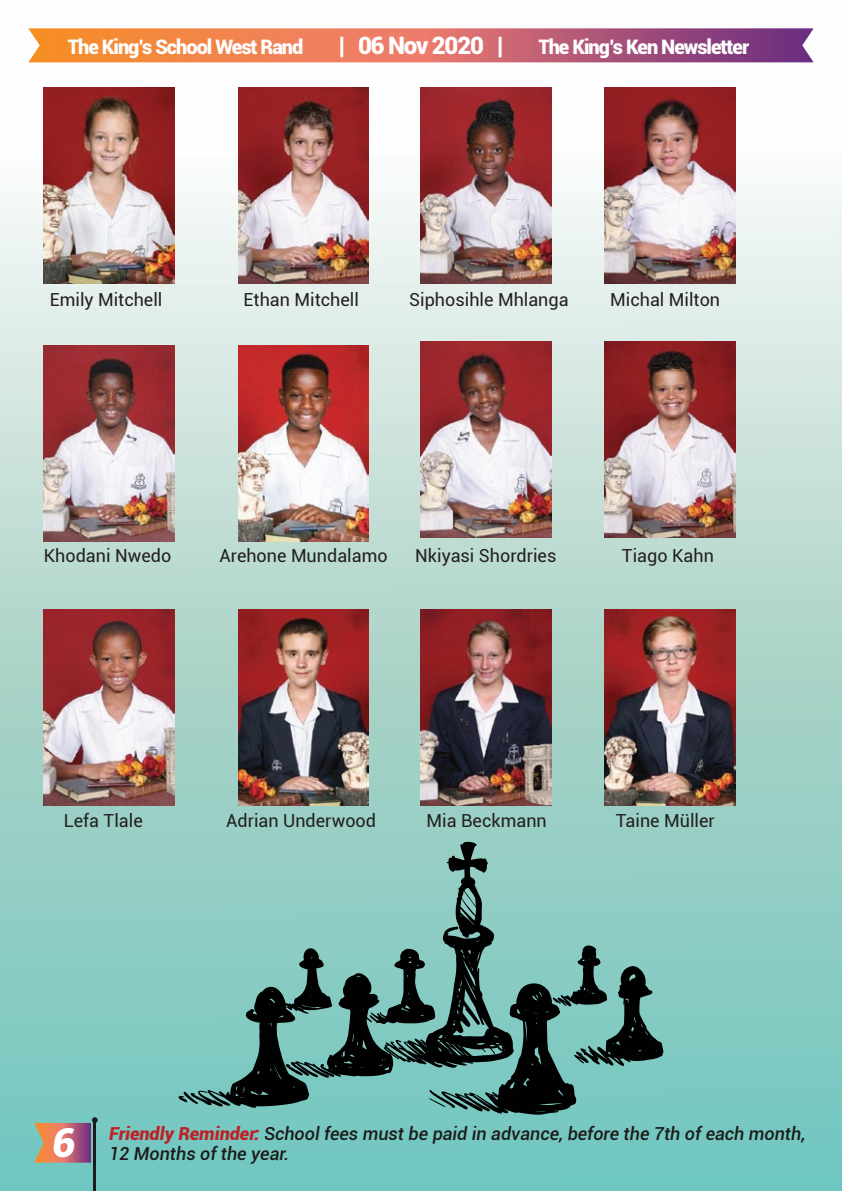
<style>
.page{position:relative;width:842px;height:1191px;background:#fff}
.page>*{position:absolute;margin:0;border:0;box-sizing:border-box;transform-origin:0 0}
.t1{font:italic 900 40px "Roboto";color:#fff}
.t2{font:900 24px "Roboto";letter-spacing:-.05em;color:#fff}
.t3{font:900 20px "Roboto";letter-spacing:-.05em;color:#fff}
.t4{font:18px "Roboto";color:#231f20}
.t5{font:italic 500 18px "Roboto";color:#1d1c1a}
.s1{font-weight:900;color:#bb2328}
</style>
<div class="page">
<div style="left:0;top:0;width:842px;height:1191px;background:linear-gradient(to bottom,#fffbf9,#6bbeb3)"></div>
<svg style="left:28px;top:28px;width:786px;height:34px;background:#ce6f65"></svg>
<hr style="left:93px;top:1120px;width:3px;height:71px;background:#1d1c1a">
<svg style="left:34px;top:1117px;width:64px;height:45px;background:#ad7c78"></svg>
<svg style="left:179px;top:841px;width:484px;height:273px;background:#6c9f98"></svg>
<img style="left:44px;top:88px;width:130px;height:195px">
<img style="left:238px;top:88px;width:131px;height:195px">
<img style="left:421px;top:88px;width:130px;height:195px">
<img style="left:605px;top:88px;width:130px;height:195px">
<img style="left:44px;top:346px;width:130px;height:195px">
<img style="left:238px;top:346px;width:131px;height:195px">
<img style="left:421px;top:341px;width:130px;height:196px">
<img style="left:605px;top:341px;width:130px;height:196px">
<img style="left:44px;top:609px;width:130px;height:196px">
<img style="left:238px;top:609px;width:131px;height:196px">
<img style="left:421px;top:609px;width:130px;height:196px">
<img style="left:605px;top:609px;width:130px;height:196px">
<p class="t3" style="left:68px;top:32px;width:237px">The King’s School West Rand</p>
<h2 class="t2" style="left:339px;top:28px;width:166px">| 06 Nov 2020 |</h2>
<p class="t3" style="left:538px;top:32px;width:212px">The King’s Ken Newsletter</p>
<p class="t4" style="left:50px;top:287px;width:114px">Emily Mitchell</p>
<p class="t4" style="left:244px;top:287px;width:117px">Ethan Mitchell</p>
<p class="t4" style="left:409px;top:287px;width:161px">Siphosihle Mhlanga</p>
<p class="t4" style="left:610px;top:287px;width:111px">Michal Milton</p>
<p class="t4" style="left:44px;top:543px;width:129px">Khodani Nwedo</p>
<p class="t4" style="left:219px;top:543px;width:170px">Arehone Mundalamo</p>
<p class="t4" style="left:415px;top:543px;width:143px">Nkiyasi Shordries</p>
<p class="t4" style="left:622px;top:543px;width:93px">Tiago Kahn</p>
<p class="t4" style="left:64px;top:808px;width:80px">Lefa Tlale</p>
<p class="t4" style="left:226px;top:808px;width:151px">Adrian Underwood</p>
<p class="t4" style="left:427px;top:808px;width:122px">Mia Beckmann</p>
<p class="t4" style="left:616px;top:808px;width:100px">Taine Müller</p>
<h1 class="t1" style="left:52px;top:1114px;width:25px">6</h1>
<p class="t5" style="left:109px;top:1120px;width:698px"><span class="s1">Friendly Reminder:</span> School fees must be paid in advance, before the 7th of each month,</p>
<p class="t5" style="left:109px;top:1140px;width:182px">12 Months of the year.</p>
</div>
